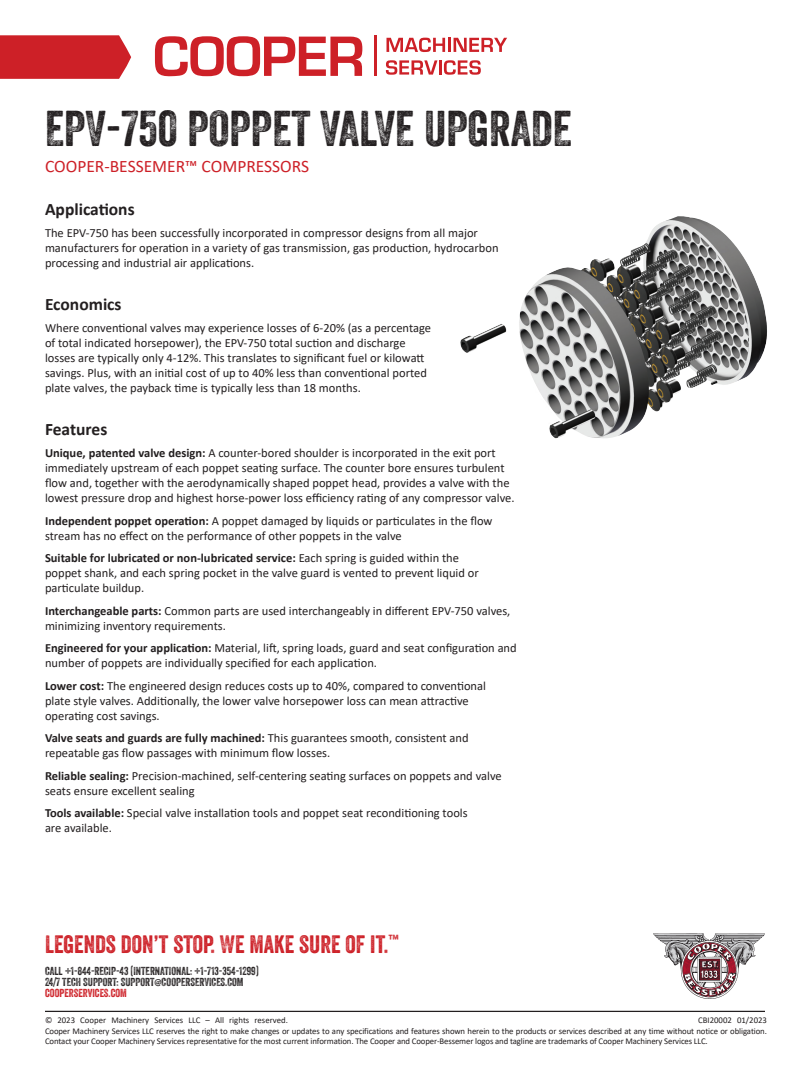
<style>
.page{position:relative;width:810px;height:1080px;background:#fff}
.page>*{position:absolute;margin:0;border:0;box-sizing:border-box;transform-origin:0 0}
.Headline{font:48.75px "Veneer Two";color:#231f20}
.Headline-2{font:24.38px "Veneer Two";color:#cd2027}
.Body_subhead{font:700 17.5px "Calibri";color:#231f20}
.Headline_subhead{font:17.5px "Calibri";color:#cd2027}
.Body{font:12.5px/15px "Calibri";color:#231f20}
.Headline-3{font:11.25px "Veneer Two";color:#231f20}
.Headline-4{font:11.25px "Veneer Two";color:#cd2027}
.Legal{font:8.75px/10.5px "Calibri";letter-spacing:-.015em;color:#231f20;text-align:justify}
.s1{font-weight:700}
</style>
<div class="page">
<svg style="left:155px;top:36px;width:207px;height:41px"></svg>
<svg style="left:387px;top:38px;width:58px;height:14px"></svg>
<hr style="left:448px;top:38px;width:3px;height:14px;background:#cd2027">
<svg style="left:454px;top:38px;width:53px;height:14px"></svg>
<svg style="left:386px;top:60px;width:51px;height:15px"></svg>
<hr style="left:439px;top:60px;width:3px;height:15px;background:#cd2027">
<svg style="left:444px;top:60px;width:37px;height:15px"></svg>
<hr style="left:374px;top:35px;width:3px;height:41px;background:#cd2027">
<svg style="left:0;top:35px;width:131px;height:44px;background:#cf2b32"></svg>
<hr style="left:45px;top:1011px;width:720px;height:1px;background:#231f20">
<img style="left:653px;top:933px;width:112px;height:66px">
<img style="left:460px;top:216px;width:307px;height:223px">
<p class="Headline" style="left:45px;top:99px;width:528px">EPV-750 POPPET VALVE UPGRADE</p>
<p class="Headline_subhead" style="left:45px;top:154px;width:266px">COOPER-BESSEMER™ COMPRESSORS</p>
<p class="Body_subhead" style="left:45px;top:197px;width:91px">Applications</p>
<p class="Body" style="left:45px;top:225px;width:455px">The EPV-750 has been successfully incorporated in compressor designs from all major manufacturers for operation in a variety of gas transmission, gas production, hydrocarbon processing and industrial air applications.</p>
<p class="Body_subhead" style="left:45px;top:292px;width:78px">Economics</p>
<p class="Body" style="left:45px;top:320px;width:388px">Where conventional valves may experience losses of 6-20% (as a percentage of total indicated horsepower), the EPV-750 total suction and discharge losses are typically only 4-12%. This translates to significant fuel or kilowatt savings. Plus, with an initial cost of up to 40% less than conventional ported plate valves, the payback time is typically less than 18 months.</p>
<p class="Body_subhead" style="left:45px;top:417px;width:64px">Features</p>
<p class="Body" style="left:45px;top:445px;width:471px"><span class="s1">Unique, patented valve design:</span> A counter-bored shoulder is incorporated in the exit port immediately upstream of each poppet seating surface. The counter bore ensures turbulent flow and, together with the aerodynamically shaped poppet head, provides a valve with the lowest pressure drop and highest horse-power loss efficiency rating of any compressor valve.</p>
<p class="Body" style="left:45px;top:513px;width:449px"><span class="s1">Independent poppet operation:</span> A poppet damaged by liquids or particulates in the flow stream has no effect on the performance of other poppets in the valve</p>
<p class="Body" style="left:45px;top:550px;width:435px"><span class="s1">Suitable for lubricated or non-lubricated service:</span> Each spring is guided within the poppet shank, and each spring pocket in the valve guard is vented to prevent liquid or particulate buildup.</p>
<p class="Body" style="left:45px;top:603px;width:467px"><span class="s1">Interchangeable parts:</span> Common parts are used interchangeably in different EPV-750 valves, minimizing inventory requirements.</p>
<p class="Body" style="left:45px;top:640px;width:473px"><span class="s1">Engineered for your application:</span> Material, lift, spring loads, guard and seat configuration and number of poppets are individually specified for each application.</p>
<p class="Body" style="left:45px;top:678px;width:443px"><span class="s1">Lower cost:</span> The engineered design reduces costs up to 40%, compared to conventional plate style valves. Additionally, the lower valve horsepower loss can mean attractive operating cost savings.</p>
<p class="Body" style="left:45px;top:730px;width:425px"><span class="s1">Valve seats and guards are fully machined:</span> This guarantees smooth, consistent and repeatable gas flow passages with minimum flow losses.</p>
<p class="Body" style="left:45px;top:768px;width:458px"><span class="s1">Reliable sealing:</span> Precision-machined, self-centering seating surfaces on poppets and valve seats ensure excellent sealing</p>
<p class="Body" style="left:45px;top:805px;width:424px"><span class="s1">Tools available:</span> Special valve installation tools and poppet seat reconditioning tools are available.</p>
<p class="Headline-2" style="left:45px;top:929px;width:355px">LEGENDS DON’T STOP. WE MAKE SURE OF IT.<sup>™</sup></p>
<p class="Headline-3" style="left:45px;top:964px;width:215px">CALL +1-844-RECIP-43 (INTERNATIONAL: +1-713-354-1299)</p>
<p class="Headline-3" style="left:45px;top:975px;width:200px">24/7 TECH SUPPORT: SUPPORT@COOPERSERVICES.COM</p>
<p class="Headline-4" style="left:45px;top:986px;width:83px">COOPERSERVICES.COM</p>
<p class="Legal" style="left:45px;top:1015px;width:723px;text-indent:653px">CBI20002 01/2023<br>Cooper Machinery Services LLC reserves the right to make changes or updates to any specifications and features shown herein to the products or services described at any time without notice or obligation.<br>Contact your Cooper Machinery Services representative for the most current information. The Cooper and Cooper-Bessemer logos and tagline are trademarks of Cooper Machinery Services LLC.</p>
<p class="Legal" style="left:45px;top:1015px;width:244px">© 2023 Cooper Machinery Services LLC – All rights reserved.</p>
</div>
